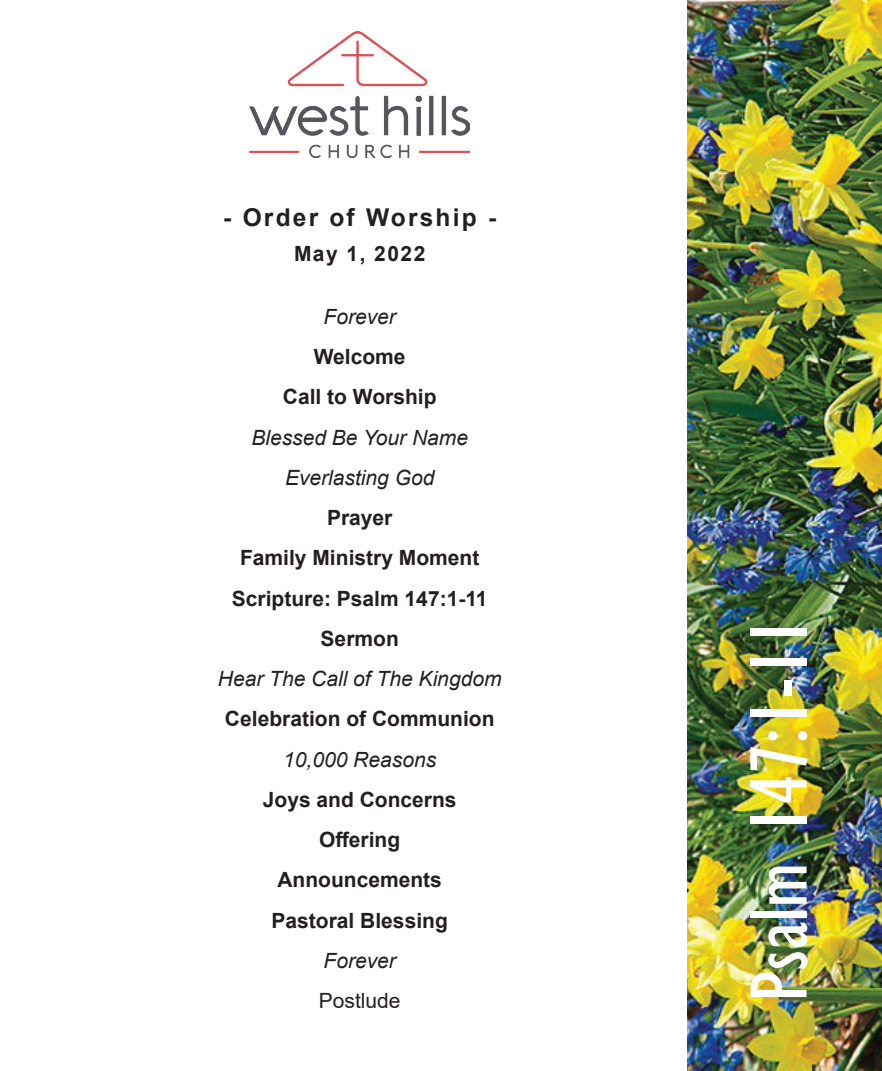
<style>
.page{position:relative;width:882px;height:1071px;background:#fff}
.page>*{position:absolute;margin:0;border:0;box-sizing:border-box;transform-origin:0 0}
.t1{font:condensed 84px "Gill Sans";color:#fff}
.t2{font:700 24.5px "Arial";letter-spacing:.09em;color:#231f20}
.t3{font:700 21px/40.2px "Arial";color:#231f20;text-align:center}
.t4{font:italic 21px/40.2px "Arial";color:#231f20;text-align:center}
.t5{font:21px "Arial";color:#231f20}
</style>
<div class="page">
<img style="left:250px;top:32px;width:220px;height:126px">
<img style="left:688px;top:0;width:194px;height:1071px">
<p class="t2" style="left:223px;top:200px;width:274px">- Order of Worship -</p>
<p class="t3" style="left:294px;top:233px;width:133px">May 1, 2022</p>
<p class="t4" style="left:324px;top:297px;width:74px">Forever</p>
<p class="t3" style="left:283px;top:337px;width:155px">Welcome<br>Call to Worship</p>
<p class="t4" style="left:251px;top:417px;width:218px">Blessed Be Your Name<br>Everlasting God</p>
<p class="t3" style="left:232px;top:498px;width:257px">Prayer<br>Family Ministry Moment<br>Scripture: Psalm 147:1-11<br>Sermon</p>
<p class="t4" style="left:218px;top:659px;width:285px">Hear The Call of The Kingdom</p>
<p class="t3" style="left:225px;top:699px;width:271px">Celebration of Communion</p>
<p class="t4" style="left:283px;top:739px;width:154px">10,000 Reasons</p>
<p class="t3" style="left:263px;top:780px;width:195px">Joys and Concerns<br>Offering<br>Announcements<br>Pastoral Blessing</p>
<p class="t4" style="left:324px;top:941px;width:74px">Forever</p>
<p class="t5" style="left:319px;top:986px;width:83px">Postlude</p>
<h1 class="t1" style="left:730px;top:1002px;width:388px;rotate:-90deg">Psalm 147:1-11</h1>
</div>
